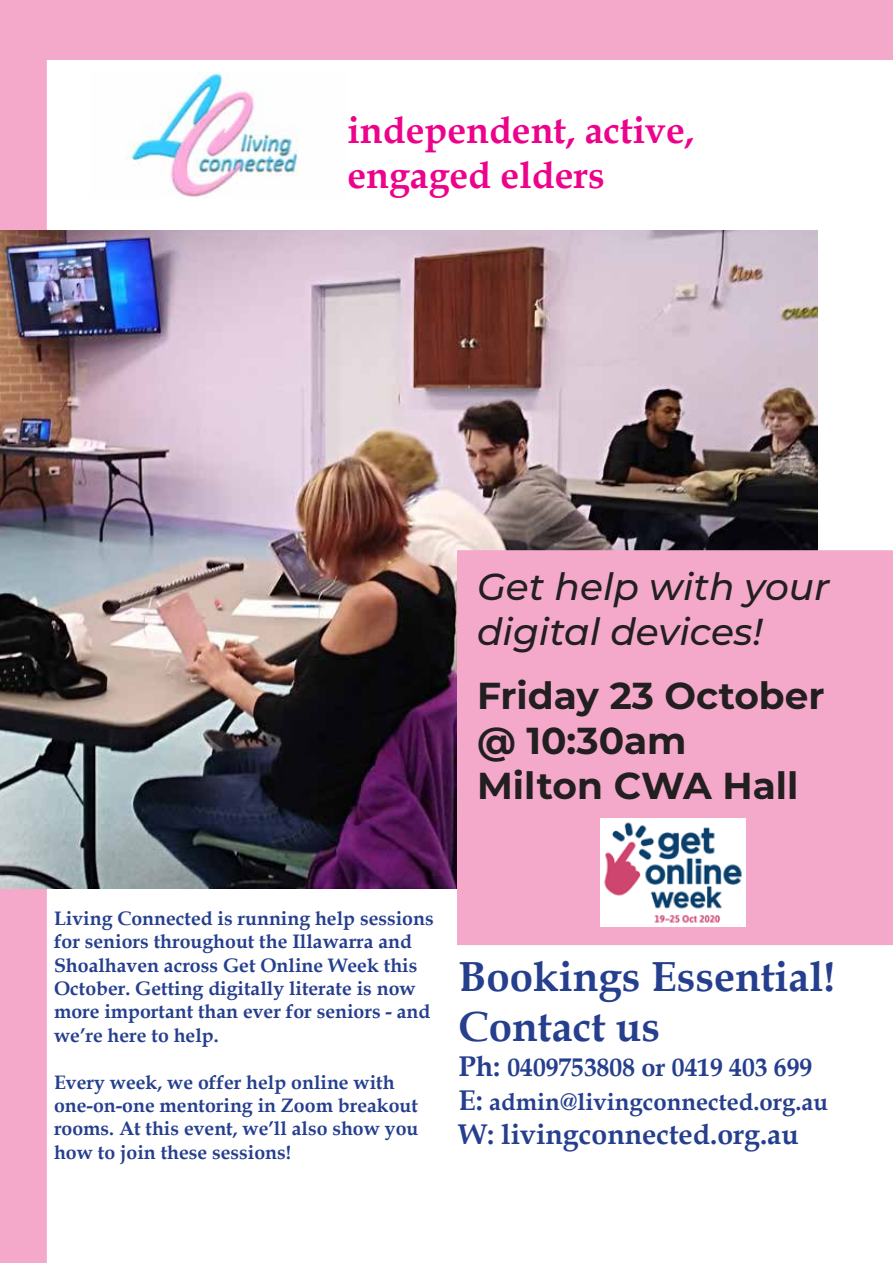
<style>
.page{position:relative;width:893px;height:1263px;background:#fff}
.page>*{position:absolute;margin:0;border:0;box-sizing:border-box;transform-origin:0 0}
.t1{font:700 42px/50.4px "Book Antiqua";color:#253f8e}
.t2{font:700 37.5px/45px "Montserrat";color:#231f20}
.t3{font:700 37.5px/45px "Book Antiqua";color:#ed028c}
.t4{font:italic 500 37.5px/45px "Montserrat";color:#231f20}
.t5{font:700 28.5px "Book Antiqua";color:#253f8e}
.t6{font:700 25.5px "Book Antiqua";color:#253f8e}
.t7{font:700 24px "Book Antiqua";color:#253f8e}
.t8{font:700 19.5px/23.4px "Book Antiqua";color:#253f8e}
.s1{font-size:28.5px}
</style>
<div class="page">
<div style="left:1px;top:1px;width:45px;height:1261px;background:#f4a9cb"></div>
<div style="left:0;top:0;width:47px;height:1263px;border:2px solid #f4a9cb"></div>
<img style="left:0;top:230px;width:817px;height:659px">
<div style="left:457px;top:550px;width:436px;height:395px;background:#f4a9cb"></div>
<img style="left:126px;top:72px;width:173px;height:125px">
<div style="left:0;top:0;width:893px;height:60px;background:#f4a9cb"></div>
<img style="left:601px;top:818px;width:145px;height:109px">
<h2 class="t3" style="left:347px;top:108px;width:348px">independent, active, engaged elders</h2>
<h2 class="t4" style="left:477px;top:563px;width:354px">Get help with your digital devices!</h2>
<h2 class="t2" style="left:477px;top:671px;width:349px">Friday 23 October @ 10:30am<br>Milton CWA Hall</h2>
<p class="t8" style="left:54px;top:906px;width:381px">Living Connected is running help sessions for seniors throughout the Illawarra and Shoalhaven across Get Online Week this October. Getting digitally literate is now more important than ever for seniors - and we’re here to help.</p>
<p class="t8" style="left:54px;top:1070px;width:366px">Every week, we offer help online with one-on-one mentoring in Zoom breakout rooms. At this event, we’ll also show you how to join these sessions!</p>
<h1 class="t1" style="left:458px;top:951px;width:378px">Bookings Essential!<br>Contact us</h1>
<h3 class="t6" style="left:458px;top:1049px;width:355px"><span class="s1">Ph:</span> 0409753808 or 0419 403 699</h3>
<p class="t7" style="left:458px;top:1085px;width:371px"><span class="s1">E:</span> admin@livingconnected.org.au</p>
<h3 class="t5" style="left:458px;top:1115px;width:342px">W: livingconnected.org.au</h3>
</div>
